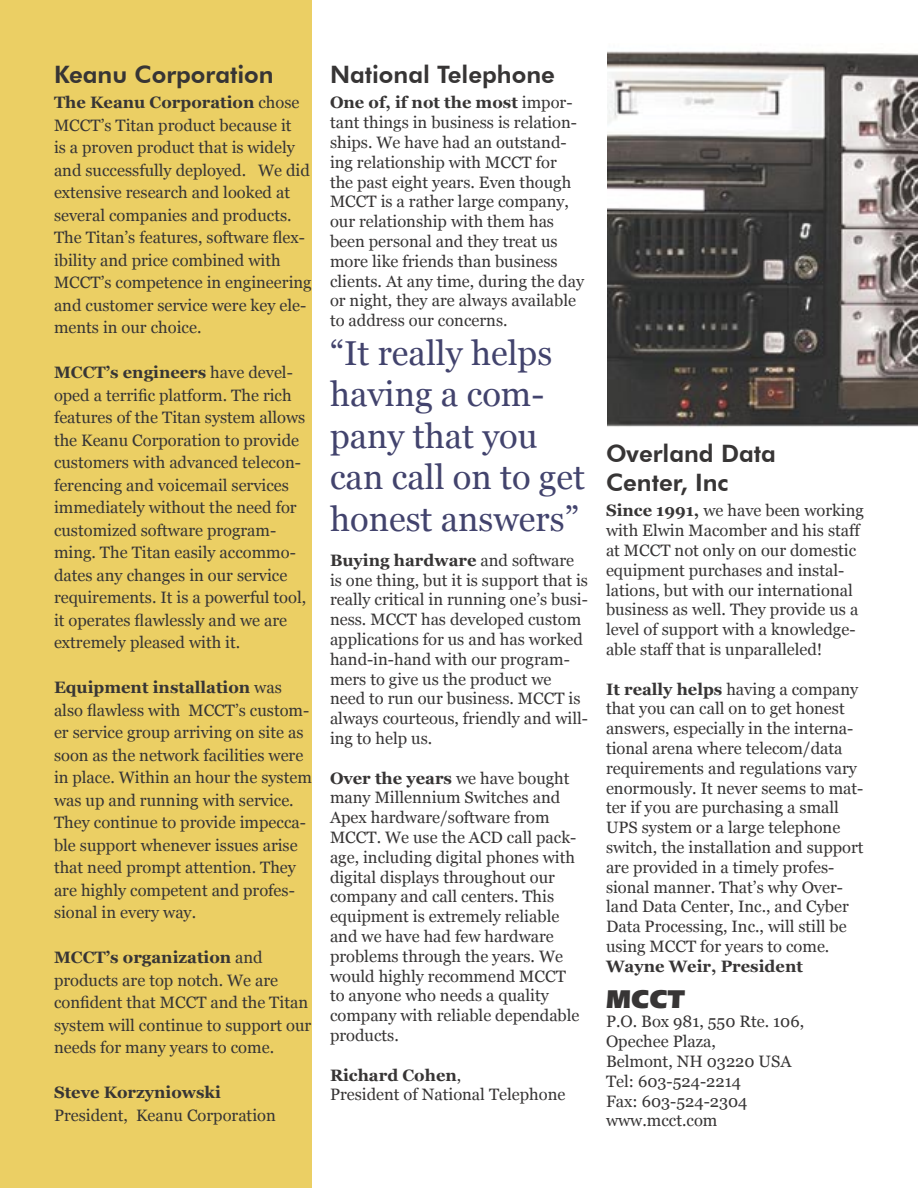
<style>
.page{position:relative;width:918px;height:1188px;background:#fff}
.page>*{position:absolute;margin:0;border:0;box-sizing:border-box;transform-origin:0 0}
.t1{font:34.5px/41.4px "Georgia";color:#42436d}
.Pa0{font:900 27px "Eras IT Cby BT";color:#373535}
.t2{font:800 24px/28.8px "Futura BT";color:#373535}
.Pa0-2{font:16.5px/19.8px "Georgia";color:#373535}
.t3{font:700 16.5px "Georgia";color:#373535}
.s1{font-weight:700}
</style>
<div class="page">
<div style="left:0;top:0;width:312px;height:1188px;background:#ebcf64"></div>
<img style="left:608px;top:51px;width:310px;height:376px">
<p class="t2" style="left:54px;top:60px;width:221px">Keanu Corporation</p>
<p class="t2" style="left:330px;top:60px;width:227px">National Telephone</p>
<p class="Pa0-2" style="left:54px;top:91px;width:259px;line-height:22.5px"><span class="s1">The Keanu Corporation</span> chose<br>MCCT’s Titan product because it<br>is a proven product that is widely and successfully deployed. We did extensive research and looked at several companies and products.<br>The Titan’s features, software flex&shy;ibility and price combined with<br>MCCT’s competence in engineering and customer service were key ele&shy;ments in our choice.</p>
<p class="Pa0-2" style="left:54px;top:361px;width:254px;line-height:22.5px"><span class="s1">MCCT’s engineers</span> have devel&shy;oped a terrific platform. The rich features of the Titan system allows the Keanu Corporation to provide customers with advanced telecon&shy;ferencing and voicemail services immediately without the need for customized software program&shy;ming. The Titan easily accommo&shy;dates any changes in our service requirements. It is a powerful tool, it operates flawlessly and we are extremely pleased with it.</p>
<p class="Pa0-2" style="left:54px;top:676px;width:259px;line-height:22.5px"><span class="s1">Equipment installation</span> was also flawless with MCCT’s custom&shy;er service group arriving on site as soon as the network facilities were in place. Within an hour the system was up and running with service.<br>They continue to provide impecca&shy;ble support whenever issues arise that need prompt attention. They are highly competent and profes&shy;sional in every way.</p>
<p class="Pa0-2" style="left:54px;top:946px;width:259px;line-height:22.5px"><span class="s1">MCCT’s organization</span> and products are top notch. We are confident that MCCT and the Titan system will continue to support our needs for many years to come.</p>
<p class="t3" style="left:54px;top:1083px;width:168px">Steve Korzyniowski</p>
<p class="Pa0-2" style="left:54px;top:1105px;width:223px">President, Keanu Corporation</p>
<p class="Pa0-2" style="left:330px;top:93px;width:256px"><span class="s1">One of, if not the most</span> impor&shy;tant things in business is relation&shy;ships. We have had an outstand&shy;ing relationship with MCCT for the past eight years. Even though<br>MCCT is a rather large company, our relationship with them has been personal and they treat us more like friends than business clients. At any time, during the day or night, they are always available to address our concerns.</p>
<p class="t1" style="left:330px;top:332px;width:257px">“It really helps having a com&shy;pany that you can call on to get honest answers”</p>
<p class="Pa0-2" style="left:330px;top:550px;width:259px"><span class="s1">Buying hardware</span> and software is one thing, but it is support that is really critical in running one’s busi&shy;ness. MCCT has developed custom applications for us and has worked hand-in-hand with our program&shy;mers to give us the product we need to run our business. MCCT is always courteous, friendly and will&shy;ing to help us.</p>
<p class="Pa0-2" style="left:330px;top:768px;width:251px"><span class="s1">Over the years</span> we have bought many Millennium Switches and<br>Apex hardware/software from<br>MCCT. We use the ACD call pack&shy;age, including digital phones with digital displays throughout our company and call centers. This equipment is extremely reliable and we have had few hardware problems through the years. We would highly recommend MCCT to anyone who needs a quality company with reliable dependable products.</p>
<p class="Pa0-2" style="left:330px;top:1065px;width:237px"><span class="s1">Richard Cohen</span>,<br>President of National Telephone</p>
<p class="t2" style="left:606px;top:439px;width:171px">Overland Data<br>Center, Inc</p>
<p class="Pa0-2" style="left:606px;top:501px;width:259px"><span class="s1">Since 1991,</span> we have been working with Elwin Macomber and his staff at MCCT not only on our domestic equipment purchases and instal&shy;lations, but with our international business as well. They provide us a level of support with a knowledge&shy;able staff that is unparalleled!</p>
<p class="Pa0-2" style="left:606px;top:679px;width:259px"><span class="s1">It really helps</span> having a company that you can call on to get honest answers, especially in the interna&shy;tional arena where telecom/data requirements and regulations vary enormously. It never seems to mat&shy;ter if you are purchasing a small<br>UPS system or a large telephone switch, the installation and support are provided in a timely profes&shy;sional manner. That’s why Over&shy;land Data Center, Inc., and Cyber<br>Data Processing, Inc., will still be using MCCT for years to come.<br><span class="s1">Wayne Weir, President</span></p>
<p class="Pa0" style="left:606px;top:982px;width:80px">MCCT</p>
<p class="Pa0-2" style="left:606px;top:1012px;width:200px">P.O. Box 981, 550 Rte. 106,<br>Opechee Plaza,</p>
<p class="Pa0-2" style="left:606px;top:1051px;width:187px">Belmont, NH 03220 USA</p>
<p class="Pa0-2" style="left:606px;top:1071px;width:143px">Tel: 603-524-2214<br>Fax: 603-524-2304</p>
<p class="Pa0-2" style="left:606px;top:1111px;width:113px">www.mcct.com</p>
</div>
